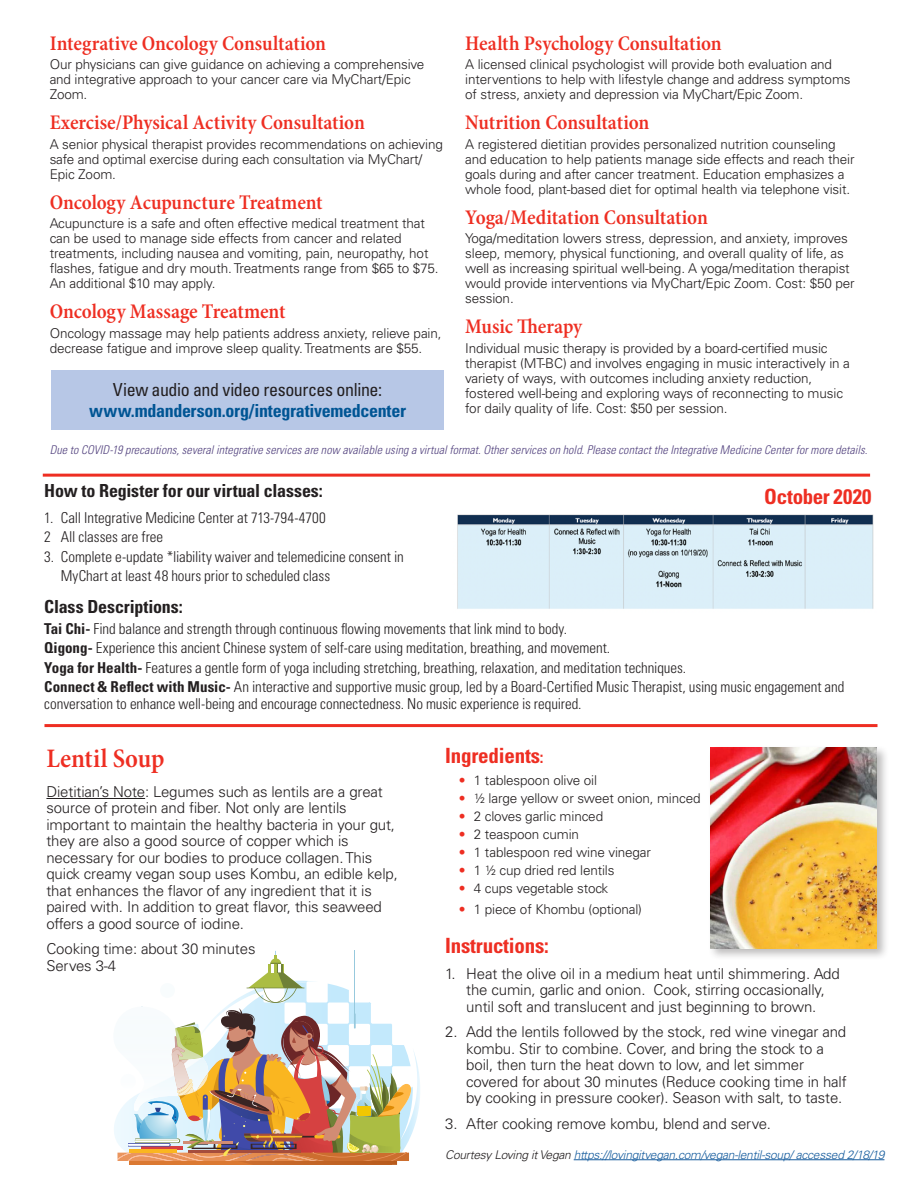
<style>
.page{position:relative;width:918px;height:1188px;background:#fff}
.page>*{position:absolute;margin:0;border:0;box-sizing:border-box;transform-origin:0 0}
.back_page_head{font:600 condensed 27px "Minion Pro";letter-spacing:-.005em;color:#ee2e22}
.back_page_head-2{font:600 condensed 21px "Minion Pro";letter-spacing:-.01em;color:#ee2e22}
.back_page_body{font:700 condensed 21px "Univers LT Std";letter-spacing:-.01em;color:#ee2e22}
.back_page_body-2{font:600 condensed 21px "Minion Pro";letter-spacing:-.005em;color:#ee2e22}
.t1{font:700 condensed 18px "Univers LT Std";letter-spacing:-.01em;color:#231f20}
.t2{font:700 condensed 18px "Univers LT Std";letter-spacing:-.02em;color:#005594}
.t3{font:condensed 18px "Univers LT Std";letter-spacing:-.02em;color:#231f20}
.back_page_body-3{font:300 15px/16.5px "Univers LT Std";letter-spacing:-.01em;color:#231f20}
.t4{font:300 condensed 15px/16.5px "Univers LT Std";letter-spacing:-.005em;color:#231f20}
.back_page_body-4{font:300 13.5px/15px "Univers LT Std";letter-spacing:-.01em;color:#231f20}
.back_page_body-5{font:italic 300 condensed 12px "Univers LT Std";letter-spacing:.005em;color:#53437f}
.back_page_body-6{font:italic 300 12px "Univers LT Std";letter-spacing:-.02em;color:#175d9e}
.s1{font-weight:700}
.s2{font-size:16.5px}
.s3{color:#ee2e22}
.s4{color:#231f20}
</style>
<div class="page">
<div style="left:51px;top:370px;width:392px;height:60px;background:#b7c7e6"></div>
<hr style="left:43px;top:474px;width:827px;height:3px;background:#ee2e22">
<hr style="left:44px;top:724px;width:833px;height:3px;background:#ee2e22">
<div style="left:708px;top:744px;width:181px;height:217px;background:#231f20;opacity:.3"></div>
<img style="left:711px;top:747px;width:165px;height:201px">
<hr style="left:574px;top:1159px;width:310px;height:1px;background:#175d9e">
<img style="left:457px;top:514px;width:417px;height:95px">
<svg style="left:114px;top:950px;width:306px;height:215px"></svg>
<hr style="left:46px;top:798px;width:99px;height:1px;background:#231f20">
<p class="back_page_head-2" style="left:50px;top:31px;width:278px">Integrative Oncology Consultation</p>
<p class="back_page_body-4" style="left:50px;top:57px;width:376px">Our physicians can give guidance on achieving a comprehensive and integrative approach to your cancer care via MyChart/Epic<br>Zoom.</p>
<p class="back_page_head-2" style="left:50px;top:110px;width:317px">Exercise/Physical Activity Consultation</p>
<p class="back_page_body-4" style="left:50px;top:137px;width:395px">A senior physical therapist provides recommendations on achieving safe and optimal exercise during each consultation via MyChart/<br>Epic Zoom.</p>
<p class="back_page_head-2" style="left:50px;top:190px;width:274px">Oncology Acupuncture Treatment</p>
<p class="back_page_body-4" style="left:50px;top:216px;width:390px">Acupuncture is a safe and often effective medical treatment that can be used to manage side effects from cancer and related treatments, including nausea and vomiting, pain, neuropathy, hot flashes, fatigue and dry mouth. Treatments range from $65 to $75.<br>An additional $10 may apply.</p>
<p class="back_page_body-2" style="left:50px;top:299px;width:237px">Oncology Massage Treatment</p>
<p class="back_page_body-4" style="left:50px;top:326px;width:393px">Oncology massage may help patients address anxiety, relieve pain, decrease fatigue and improve sleep quality. Treatments are $55.</p>
<p class="back_page_head-2" style="left:465px;top:31px;width:258px">Health Psychology Consultation</p>
<p class="back_page_body-4" style="left:465px;top:57px;width:387px">A licensed clinical psychologist will provide both evaluation and interventions to help with lifestyle change and address symptoms of stress, anxiety and depression via MyChart/Epic Zoom.</p>
<p class="back_page_head-2" style="left:465px;top:110px;width:186px">Nutrition Consultation</p>
<p class="back_page_body-4" style="left:465px;top:137px;width:391px">A registered dietitian provides personalized nutrition counseling and education to help patients manage side effects and reach their goals during and after cancer treatment. Education emphasizes a whole food, plant-based diet for optimal health via telephone visit.</p>
<p class="back_page_head-2" style="left:465px;top:205px;width:244px">Yoga/Meditation Consultation</p>
<p class="back_page_body-4" style="left:465px;top:231px;width:391px">Yoga/meditation lowers stress, depression, and anxiety, improves sleep, memory, physical functioning, and overall quality of life, as well as increasing spiritual well-being. A yoga/meditation therapist would provide interventions via MyChart/Epic Zoom. Cost: $50 per session.</p>
<p class="back_page_head-2" style="left:465px;top:314px;width:119px">Music Therapy</p>
<p class="back_page_body-4" style="left:465px;top:341px;width:386px">Individual music therapy is provided by a board-certified music therapist (MT-BC) and involves engaging in music interactively in a variety of ways, with outcomes including anxiety reduction, fostered well-being and exploring ways of reconnecting to music for daily quality of life. Cost: $50 per session.</p>
<p class="t3" style="left:113px;top:378px;width:271px">View audio and video resources online:</p>
<p class="t2" style="left:89px;top:399px;width:318px">www.mdanderson.org/integrativemedcenter</p>
<p class="back_page_body-5" style="left:50px;top:443px;width:819px">Due to COVID-19 precautions, several integrative services are now available using a virtual format. Other services on hold. Please contact the Integrative Medicine Center for more details.</p>
<p class="t1" style="left:44px;top:480px;width:280px">How to Register for our virtual classes:</p>
<p class="t4" style="left:44px;top:509px;width:283px">1. Call Integrative Medicine Center at 713-794-4700</p>
<p class="t4" style="left:44px;top:529px;width:120px">2 All classes are free</p>
<p class="t4" style="left:44px;top:548px;width:361px">3. Complete e-update *liability waiver and telemedicine consent in</p>
<p class="t4" style="left:61px;top:568px;width:271px">MyChart at least 48 hours prior to scheduled class</p>
<p class="t1" style="left:44px;top:596px;width:140px">Class Descriptions:</p>
<p class="t4" style="left:44px;top:620px;width:524px"><span class="s1">Tai Chi-</span> Find balance and strength through continuous flowing movements that link mind to body.</p>
<p class="t4" style="left:44px;top:640px;width:568px"><span class="s1">Qigong-</span> Experience this ancient Chinese system of self-care using meditation, breathing, and movement.</p>
<p class="t4" style="left:44px;top:659px;width:643px"><span class="s1">Yoga for Health-</span> Features a gentle form of yoga including stretching, breathing, relaxation, and meditation techniques.</p>
<p class="t4" style="left:44px;top:679px;width:802px"><span class="s1">Connect &amp; Reflect with Music-</span> An interactive and supportive music group, led by a Board-Certified Music Therapist, using music engagement and conversation to enhance well-being and encourage connectedness. No music experience is required.</p>
<p class="back_page_body" style="left:764px;top:483px;width:109px">October 2020</p>
<p class="back_page_head" style="left:46px;top:742px;width:119px">Lentil Soup</p>
<p class="back_page_body-3" style="left:46px;top:783px;width:353px">Dietitian’s Note: Legumes such as lentils are a great source of protein and fiber. Not only are lentils important to maintain the healthy bacteria in your gut, they are also a good source of copper which is necessary for our bodies to produce collagen. This quick creamy vegan soup uses Kombu, an edible kelp, that enhances the flavor of any ingredient that it is paired with. In addition to great flavor, this seaweed offers a good source of iodine.</p>
<p class="back_page_body-3" style="left:46px;top:941px;width:211px">Cooking time: about 30 minutes</p>
<p class="back_page_body-3" style="left:46px;top:957px;width:71px">Serves 3-4</p>
<p class="back_page_body" style="left:445px;top:742px;width:100px">Ingredients<span class="s2">:</span></p>
<p class="back_page_body-4" style="left:459px;top:773px;width:140px"><span class="s3">•</span> 1 tablespoon olive oil</p>
<p class="back_page_body-4" style="left:459px;top:791px;width:243px"><span class="s3">•</span> ½ large yellow or sweet onion, minced</p>
<p class="back_page_body-4" style="left:459px;top:809px;width:146px"><span class="s3">•</span> 2 cloves garlic minced</p>
<p class="back_page_body-4" style="left:459px;top:827px;width:122px"><span class="s3">•</span> 2 teaspoon cumin</p>
<p class="back_page_body-4" style="left:459px;top:845px;width:194px"><span class="s3">•</span> 1 tablespoon red wine vinegar</p>
<p class="back_page_body-4" style="left:459px;top:863px;width:157px"><span class="s3">•</span> 1 ½ cup dried red lentils</p>
<p class="back_page_body-4" style="left:459px;top:881px;width:151px"><span class="s3">•</span> 4 cups vegetable stock</p>
<p class="back_page_body-4" style="left:459px;top:902px;width:185px"><span class="s3">•</span> 1 piece of Khombu (optional)</p>
<p class="back_page_body" style="left:445px;top:933px;width:105px">Instructions:</p>
<p class="back_page_body-3" style="left:445px;top:965px;width:396px;text-align:center">1. Heat the olive oil in a medium heat until shimmering. Add the cumin, garlic and onion. Cook, stirring occasionally,<br>until soft and translucent and just beginning to brown.</p>
<p class="back_page_body-3" style="left:466px;top:1024px;width:382px;text-indent:-21px">2. Add the lentils followed by the stock, red wine vinegar and kombu. Stir to combine. Cover, and bring the stock to a boil, then turn the heat down to low, and let simmer covered for about 30 minutes (Reduce cooking time in half by cooking in pressure cooker). Season with salt, to taste.</p>
<p class="back_page_body-3" style="left:445px;top:1115px;width:327px">3. After cooking remove kombu, blend and serve.</p>
<p class="back_page_body-6" style="left:445px;top:1147px;width:441px"><span class="s4">Courtesy Loving it Vegan</span> https://lovingitvegan.com/vegan-lentil-soup/ accessed 2/18/19</p>
</div>
